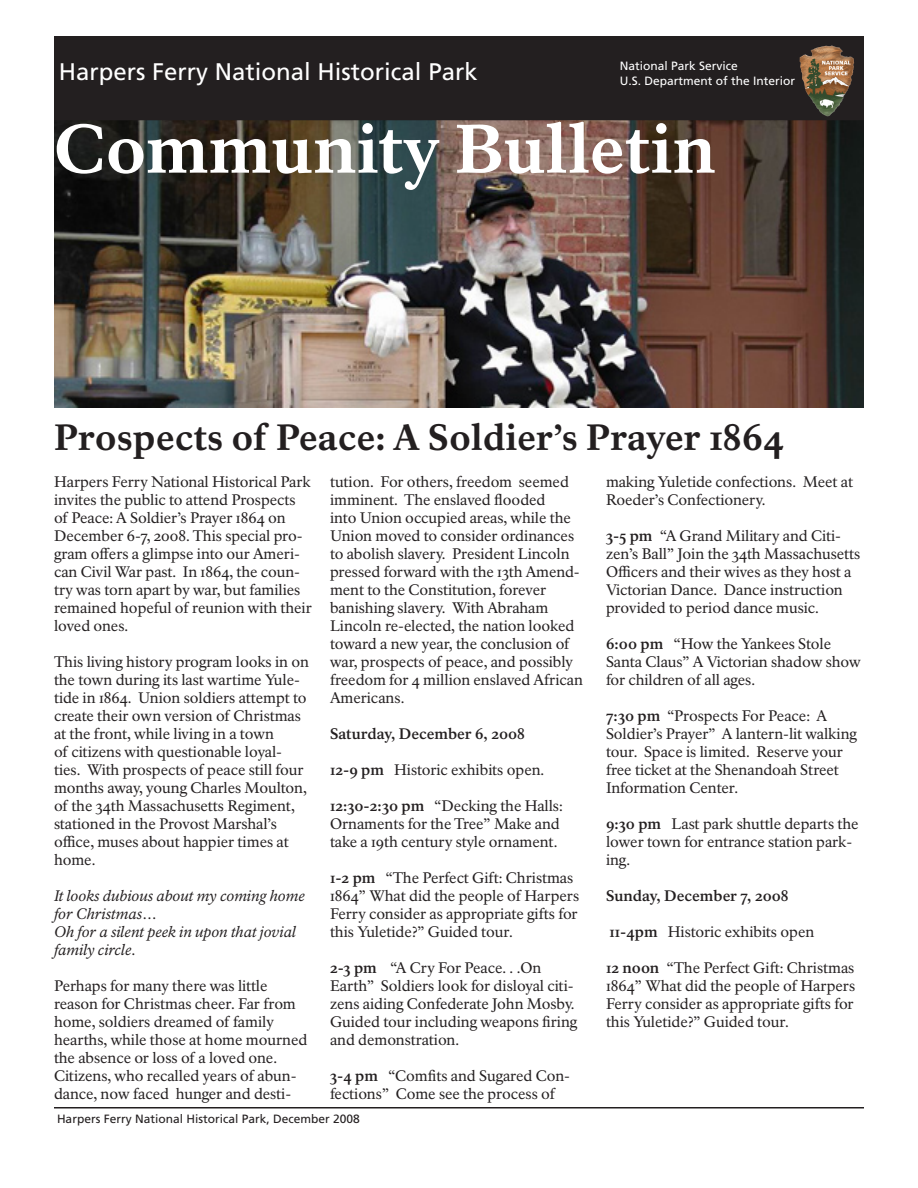
<style>
.page{position:relative;width:918px;height:1188px;background:#fff}
.page>*{position:absolute;margin:0;border:0;box-sizing:border-box;transform-origin:0 0}
.t1{font:700 67.5px "NPS Rawlinson Two";color:#fff}
.t2{font:700 36px "NPS Rawlinson Two";letter-spacing:-.005em;color:#231f20}
.t3{font:24px "Frutiger";color:#fff}
.t4{font:15px/18px "NPS Rawlinson";letter-spacing:-.005em;color:#231f20}
.t5{font:italic 15px/18px "NPS Rawlinson";color:#231f20}
.t6{font:700 15px "NPS Rawlinson";letter-spacing:-.005em;color:#231f20}
.t7{font:12px "Frutiger";color:#231f20}
.t8{font:12px "Frutiger";color:#fff}
.s1{font-weight:700}
</style>
<div class="page">
<img style="left:54px;top:120px;width:810px;height:287px">
<div style="left:55px;top:37px;width:808px;height:83px;background:#231f20"></div>
<div style="left:54px;top:36px;width:810px;height:84px;border:2px solid #231f20"></div>
<hr style="left:54px;top:1107px;width:810px;height:1px;background:#231f20">
<img style="left:800px;top:45px;width:54px;height:70px">
<p class="t8" style="left:620px;top:59px;width:120px">National Park Service</p>
<p class="t8" style="left:620px;top:74px;width:177px">U.S. Department of the Interior</p>
<p class="t3" style="left:59px;top:57px;width:420px">Harpers Ferry National Historical Park</p>
<p class="t1" style="left:54px;top:108px;width:663px">Community Bulletin</p>
<p class="t2" style="left:54px;top:415px;width:732px">Prospects of Peace: A Soldier’s Prayer 1864</p>
<p class="t4" style="left:54px;top:473px;width:259px">Harpers Ferry National Historical Park invites the public to attend Prospects of Peace: A Soldier’s Prayer 1864 on December 6-7, 2008. This special pro&shy;gram offers a glimpse into our Ameri&shy;can Civil War past. In 1864, the coun&shy;try was torn apart by war, but families remained hopeful of reunion with their loved ones.</p>
<p class="t4" style="left:54px;top:653px;width:256px">This living history program looks in on the town during its last wartime Yule&shy;tide in 1864. Union soldiers attempt to create their own version of Christmas at the front, while living in a town<br>of citizens with questionable loyal&shy;ties. With prospects of peace still four months away, young Charles Moulton, of the 34th Massachusetts Regiment, stationed in the Provost Marshal’s office, muses about happier times at home.</p>
<p class="t5" style="left:54px;top:887px;width:252px">It looks dubious about my coming home for Christmas…</p>
<p class="t5" style="left:54px;top:923px;width:244px">Oh for a silent peek in upon that jovial family circle.</p>
<p class="t4" style="left:54px;top:977px;width:255px">Perhaps for many there was little reason for Christmas cheer. Far from home, soldiers dreamed of family hearths, while those at home mourned the absence or loss of a loved one.<br>Citizens, who recalled years of abun&shy;dance, now faced hunger and desti-</p>
<p class="t4" style="left:330px;top:473px;width:254px">tution. For others, freedom seemed imminent. The enslaved flooded<br>into Union occupied areas, while the Union moved to consider ordinances to abolish slavery. President Lincoln pressed forward with the 13th Amend&shy;ment to the Constitution, forever banishing slavery. With Abraham Lincoln re-elected, the nation looked toward a new year, the conclusion of war, prospects of peace, and possibly freedom for 4 million enslaved African Americans.</p>
<p class="t6" style="left:330px;top:725px;width:196px">Saturday, December 6, 2008</p>
<p class="t4" style="left:330px;top:761px;width:216px"><span class="s1">12-9 pm</span> Historic exhibits open.</p>
<p class="t4" style="left:330px;top:797px;width:234px"><span class="s1">12:30-2:30 pm</span> “Decking the Halls:<br>Ornaments for the Tree” Make and take a 19th century style ornament.</p>
<p class="t4" style="left:330px;top:869px;width:251px"><span class="s1">1-2 pm</span> “The Perfect Gift: Christmas 1864” What did the people of Harpers Ferry consider as appropriate gifts for this Yuletide?” Guided tour.</p>
<p class="t4" style="left:330px;top:959px;width:249px"><span class="s1">2-3 pm</span> “A Cry For Peace. . .On<br>Earth” Soldiers look for disloyal citi&shy;zens aiding Confederate John Mosby.<br>Guided tour including weapons firing and demonstration.</p>
<p class="t4" style="left:330px;top:1067px;width:242px"><span class="s1">3-4 pm</span> “Comfits and Sugared Con&shy;fections” Come see the process of</p>
<p class="t4" style="left:606px;top:473px;width:249px">making Yuletide confections. Meet at<br>Roeder’s Confectionery.</p>
<p class="t4" style="left:606px;top:527px;width:256px"><span class="s1">3-5 pm</span> “A Grand Military and Citi&shy;zen’s Ball” Join the 34th Massachusetts Officers and their wives as they host a Victorian Dance. Dance instruction provided to period dance music.</p>
<p class="t4" style="left:606px;top:635px;width:256px"><span class="s1">6:00 pm</span> “How the Yankees Stole<br>Santa Claus” A Victorian shadow show for children of all ages.</p>
<p class="t4" style="left:606px;top:707px;width:252px"><span class="s1">7:30 pm</span> “Prospects For Peace: A Soldier’s Prayer” A lantern-lit walking tour. Space is limited. Reserve your free ticket at the Shenandoah Street Information Center.</p>
<p class="t4" style="left:606px;top:815px;width:254px"><span class="s1">9:30 pm</span> Last park shuttle departs the lower town for entrance station park&shy;ing.</p>
<p class="t6" style="left:606px;top:887px;width:184px">Sunday, December 7, 2008</p>
<p class="t4" style="left:609px;top:923px;width:206px"><span class="s1">11-4pm</span> Historic exhibits open</p>
<p class="t4" style="left:606px;top:959px;width:251px;text-align:justify"><span class="s1">12 noon</span> “The Perfect Gift: Christmas 1864” What did the people of Harpers Ferry consider as appropriate gifts for this Yuletide?” Guided tour.</p>
<p class="t7" style="left:57px;top:1112px;width:304px">Harpers Ferry National Historical Park, December 2008</p>
</div>
